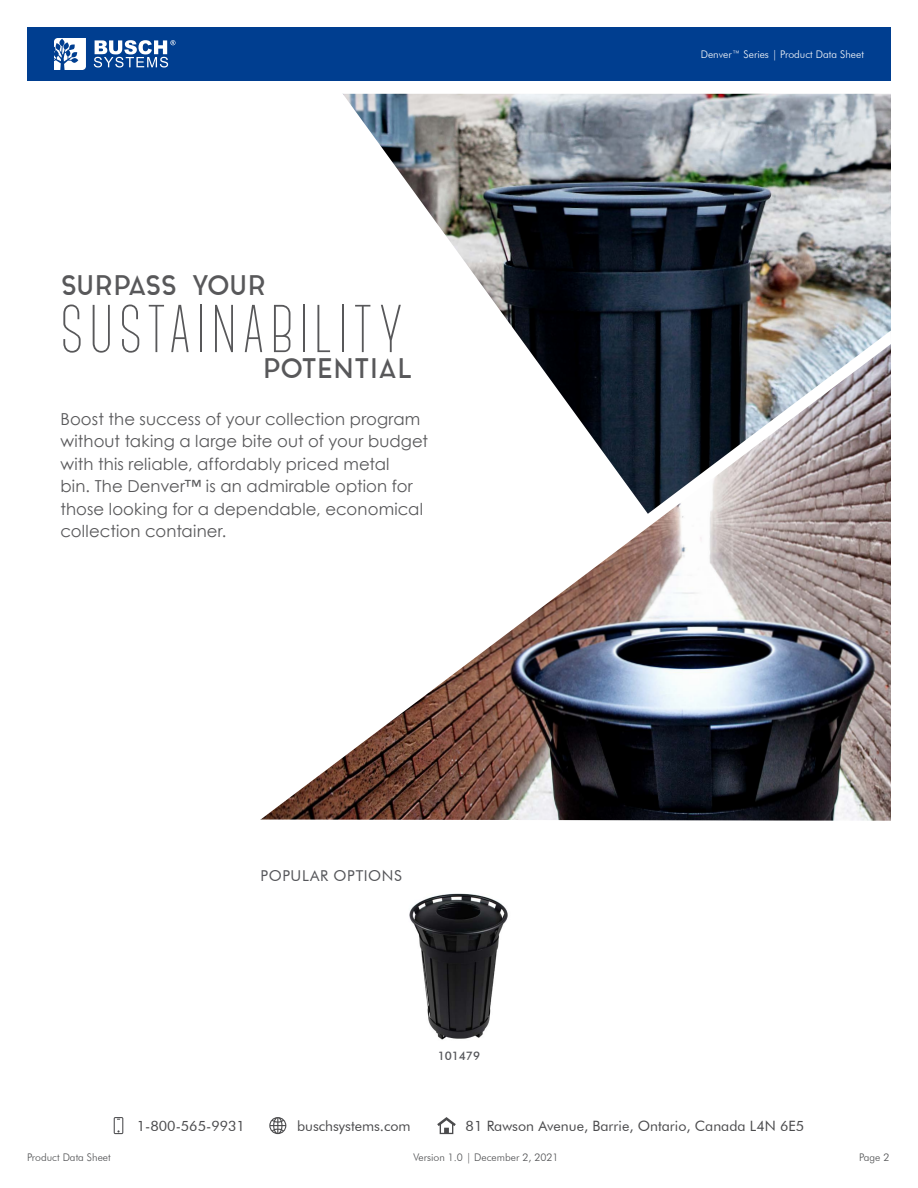
<style>
.page{position:relative;width:918px;height:1188px;background:#fff}
.page>*{position:absolute;margin:0;border:0;box-sizing:border-box;transform-origin:0 0}
.t1{font:300 67.5px "Canter";letter-spacing:.09em;color:#58585a}
.t2{font:27px "Aqua Grotesque";letter-spacing:-.04em;color:#58585a}
.t3{font:27px "Aqua Grotesque";letter-spacing:-.005em;color:#58585a}
.t4{font:16.5px/22.5px "Century Gothic";letter-spacing:.005em;color:#58585a}
.t5{font:15px "Futura BT";letter-spacing:.04em;color:#55565a}
.t6{font:14.25px "Futura BT";color:#4b4b4d}
.t7{font:500 11.85px "Futura BT";letter-spacing:-.005em;color:#55565a}
.t8{font:300 10.5px "Futura BT";color:#4c4d4f}
.t9{font:300 10.5px "Futura BT";color:#fff}
</style>
<div class="page">
<svg style="left:437px;top:1117px;width:19px;height:17px"></svg>
<svg style="left:114px;top:1117px;width:9px;height:17px"></svg>
<svg style="left:269px;top:1117px;width:17px;height:17px"></svg>
<div style="left:27px;top:27px;width:864px;height:54px;background:#003e90"></div>
<svg style="left:54px;top:38px;width:32px;height:32px"></svg>
<svg style="left:94px;top:40px;width:82px;height:28px"></svg>
<img style="left:409px;top:893px;width:99px;height:147px">
<img style="left:650px;top:94px;width:241px;height:237px">
<img style="left:342px;top:93px;width:308px;height:238px">
<img style="left:260px;top:331px;width:631px;height:490px">
<h2 class="t2" style="left:60px;top:271px;width:207px">SURPASS YOUR</h2>
<h1 class="t1" style="left:60px;top:297px;width:343px">SUSTAINABILITY</h1>
<h2 class="t3" style="left:263px;top:355px;width:151px">POTENTIAL</h2>
<p class="t4" style="left:60px;top:407px;width:369px">Boost the success of your collection program without taking a large bite out of your budget with this reliable, affordably priced metal<br>bin. The Denver™ is an admirable option for those looking for a dependable, economical collection container.</p>
<p class="t5" style="left:261px;top:867px;width:143px">POPULAR OPTIONS</p>
<p class="t7" style="left:438px;top:1048px;width:44px">101479</p>
<p class="t9" style="left:701px;top:48px;width:165px">Denver™ Series | Product Data Sheet</p>
<p class="t6" style="left:137px;top:1117px;width:110px">1-800-565-9931</p>
<p class="t6" style="left:297px;top:1117px;width:115px">buschsystems.com</p>
<p class="t6" style="left:466px;top:1117px;width:340px">81 Rawson Avenue, Barrie, Ontario, Canada L4N 6E5</p>
<p class="t8" style="left:27px;top:1151px;width:85px">Product Data Sheet</p>
<p class="t8" style="left:413px;top:1151px;width:147px">Version 1.0 | December 2, 2021</p>
<p class="t8" style="left:859px;top:1151px;width:32px">Page 2</p>
</div>
